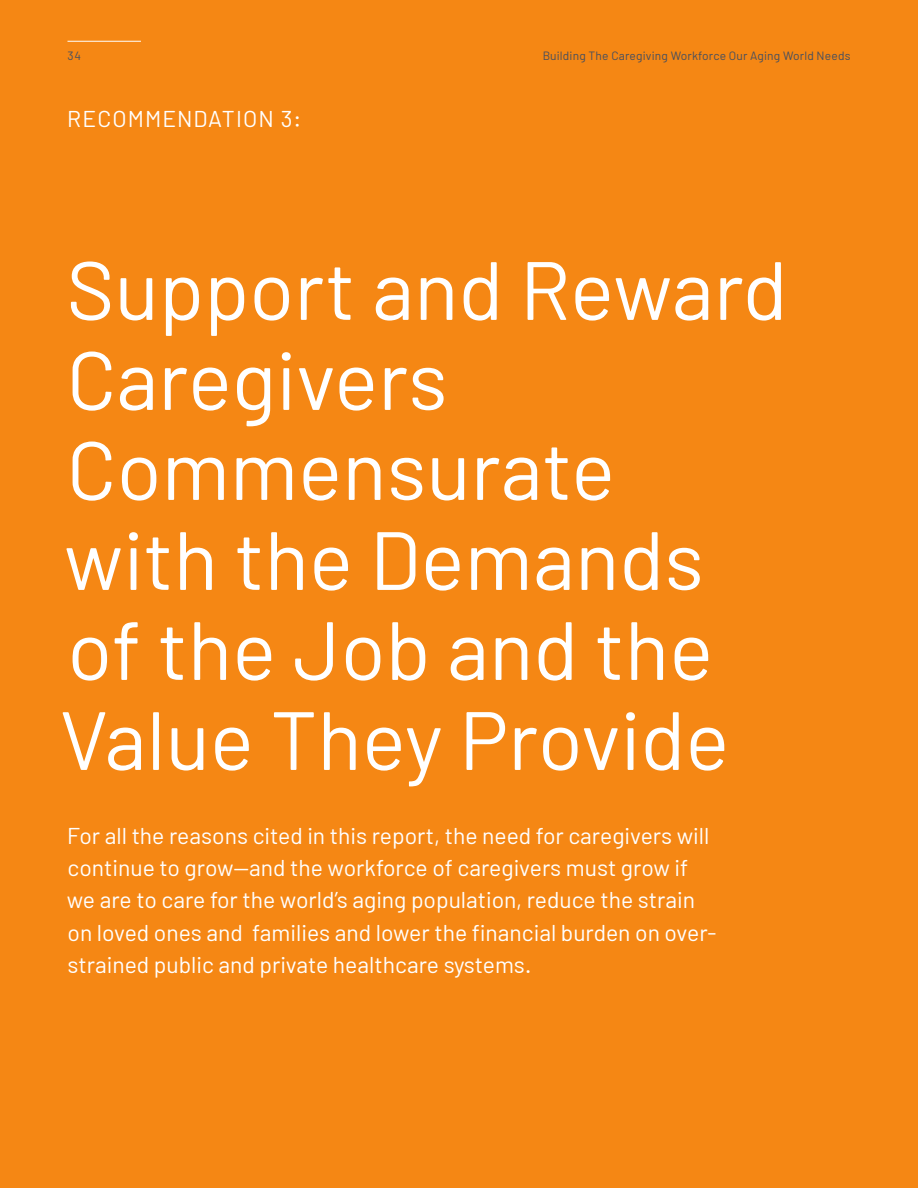
<style>
.page{position:relative;width:918px;height:1188px;background:#f58714}
.page>*{position:absolute;margin:0;border:0;box-sizing:border-box;transform-origin:0 0}
.t1{font:82.5px/90px "Barlow";color:#fff}
.t2{font:22.8px/32.2px "Barlow";color:#fff}
.t3{font:22.8px "Barlow";letter-spacing:.05em;color:#fff}
.t4{font:12px "Barlow";letter-spacing:.015em;color:#464f5f}
</style>
<div class="page">
<hr style="left:68px;top:41px;width:73px;height:1px;background:#fff">
<p class="t4" style="left:68px;top:48px;width:15px">34</p>
<p class="t4" style="left:543px;top:48px;width:309px">Building The Caregiving Workforce Our Aging World Needs</p>
<p class="t3" style="left:67px;top:104px;width:236px">RECOMMENDATION 3:</p>
<h1 class="t1" style="left:60px;top:243px;width:729px">Support and Reward<br>Caregivers<br>Commensurate<br>with the Demands of the Job and the<br>Value They Provide</h1>
<p class="t2" style="left:67px;top:819px;width:651px">For all the reasons cited in this report, the need for caregivers will continue to grow—and the workforce of caregivers must grow if we are to care for the world’s aging population, reduce the strain on loved ones and families and lower the financial burden on over&shy;strained public and private healthcare systems.</p>
</div>
